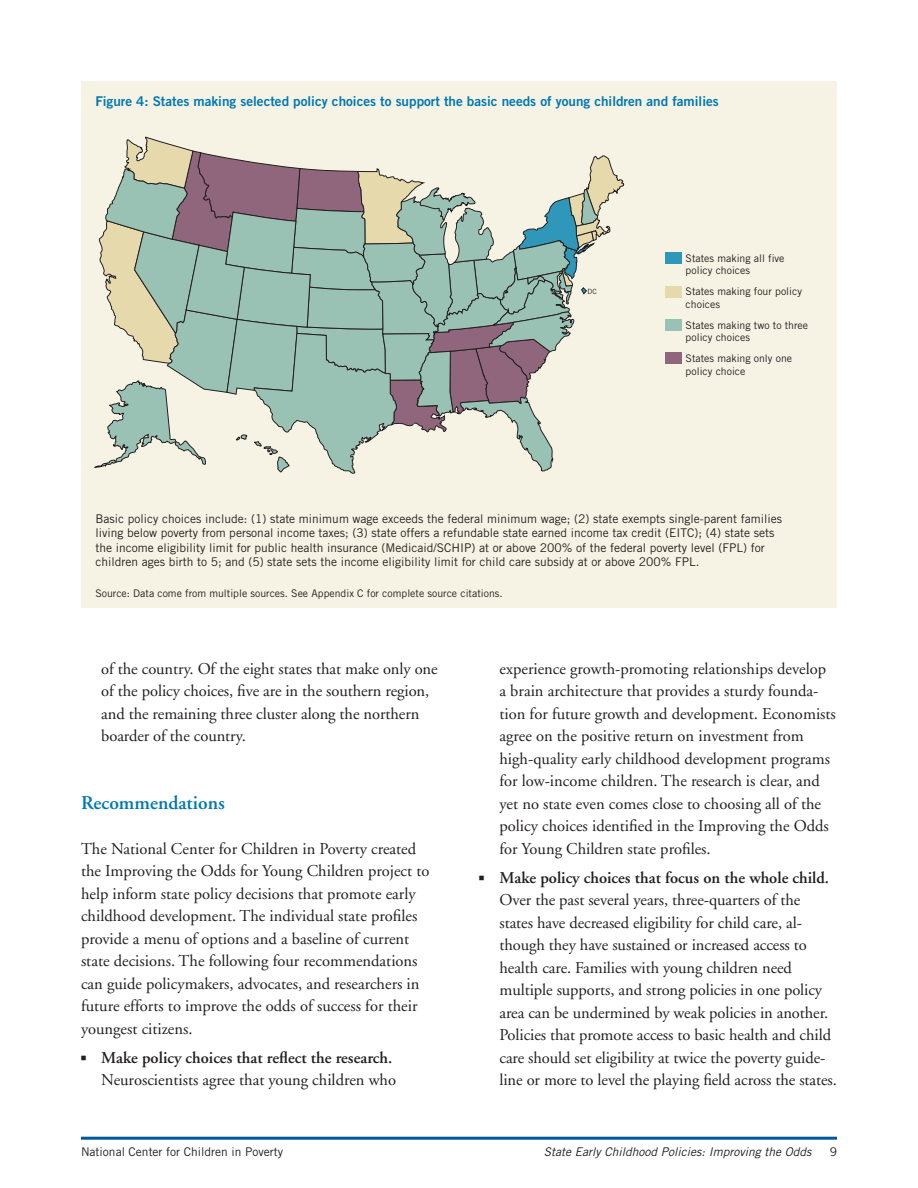
<style>
.page{position:relative;width:918px;height:1188px;background:#fff}
.page>*{position:absolute;margin:0;border:0;box-sizing:border-box;transform-origin:0 0}
.t1{font:600 19.5px "Adobe Garamond";color:#0078b4}
.t2{font:16.5px/22.5px "Adobe Garamond";color:#231f20}
.t3{font:600 16.5px "Adobe Garamond";color:#231f20}
.t4{font:13.5px "Trade Gothic Bold Two";color:#0078b4}
.t5{font:12px/14.2px "Trade Gothic";color:#231f20}
.t6{font:italic 12px "Trade Gothic";color:#231f20}
.t7{font:10.5px/12.6px "Trade Gothic";color:#231f20}
.t8{font:7.2px "Trade Gothic";color:#231f20}
</style>
<div class="page">
<hr style="left:81px;top:1137px;width:756px;height:3px;background:#00599b">
<div style="left:81px;top:81px;width:756px;height:526px;background:#f7f3e4"></div>
<svg style="left:95px;top:137px;width:530px;height:337px"></svg>
<div style="left:666px;top:253px;width:16px;height:11px;background:#2f97b9"></div>
<div style="left:666px;top:286px;width:16px;height:11px;background:#e6daac"></div>
<div style="left:666px;top:319px;width:16px;height:12px;background:#9ac2b4"></div>
<div style="left:666px;top:353px;width:16px;height:11px;background:#90667c"></div>
<p class="t4" style="left:95px;top:93px;width:625px">Figure 4: States making selected policy choices to support the basic needs of young children and families</p>
<p class="t7" style="left:686px;top:252px;width:100px">States making all five policy choices</p>
<p class="t8" style="left:588px;top:287px;width:11px">DC</p>
<p class="t7" style="left:686px;top:285px;width:118px">States making four policy choices</p>
<p class="t7" style="left:686px;top:318px;width:124px">States making two to three policy choices</p>
<p class="t7" style="left:686px;top:352px;width:108px">States making only one policy choice</p>
<p class="t5" style="left:95px;top:512px;width:688px">Basic policy choices include: (1) state minimum wage exceeds the federal minimum wage; (2) state exempts single-parent families living below poverty from personal income taxes; (3) state offers a refundable state earned income tax credit (EITC); (4) state sets the income eligibility limit for public health insurance (Medicaid/SCHIP) at or above 200% of the federal poverty level (FPL) for children ages birth to 5; and (5) state sets the income eligibility limit for child care subsidy at or above 200% FPL.</p>
<p class="t7" style="left:95px;top:587px;width:409px">Source: Data come from multiple sources. See Appendix C for complete source citations.</p>
<p class="t2" style="left:101px;top:658px;width:338px">of the country. Of the eight states that make only one of the policy choices, five are in the southern region, and the remaining three cluster along the northern boarder of the country.</p>
<p class="t1" style="left:81px;top:792px;width:145px">Recommendations</p>
<p class="t2" style="left:81px;top:838px;width:350px">The National Center for Children in Poverty created the Improving the Odds for Young Children project to help inform state policy decisions that promote early childhood development. The individual state profiles provide a menu of options and a baseline of current state decisions. The following four recommendations can guide policymakers, advocates, and researchers in future efforts to improve the odds of success for their youngest citizens.</p>
<p class="t3" style="left:101px;top:1049px;width:293px">Make policy choices that reflect the research.</p>
<p class="t2" style="left:101px;top:1069px;width:296px">Neuroscientists agree that young children who</p>
<p class="t2" style="left:500px;top:658px;width:338px">experience growth-promoting relationships develop a brain architecture that provides a sturdy founda&shy;tion for future growth and development. Economists agree on the positive return on investment from high-quality early childhood development programs for low-income children. The research is clear, and yet no state even comes close to choosing all of the policy choices identified in the Improving the Odds for Young Children state profiles.</p>
<p class="t3" style="left:500px;top:869px;width:331px">Make policy choices that focus on the whole child.</p>
<p class="t2" style="left:499px;top:889px;width:339px">Over the past several years, three-quarters of the states have decreased eligibility for child care, al&shy;though they have sustained or increased access to health care. Families with young children need multiple supports, and strong policies in one policy area can be undermined by weak policies in another.<br>Policies that promote access to basic health and child care should set eligibility at twice the poverty guide&shy;line or more to level the playing field across the states.</p>
<p class="t5" style="left:81px;top:1144px;width:204px">National Center for Children in Poverty</p>
<p class="t6" style="left:544px;top:1144px;width:269px">State Early Childhood Policies: Improving the Odds</p>
<p class="t5" style="left:830px;top:1144px;width:9px">9</p>
</div>
